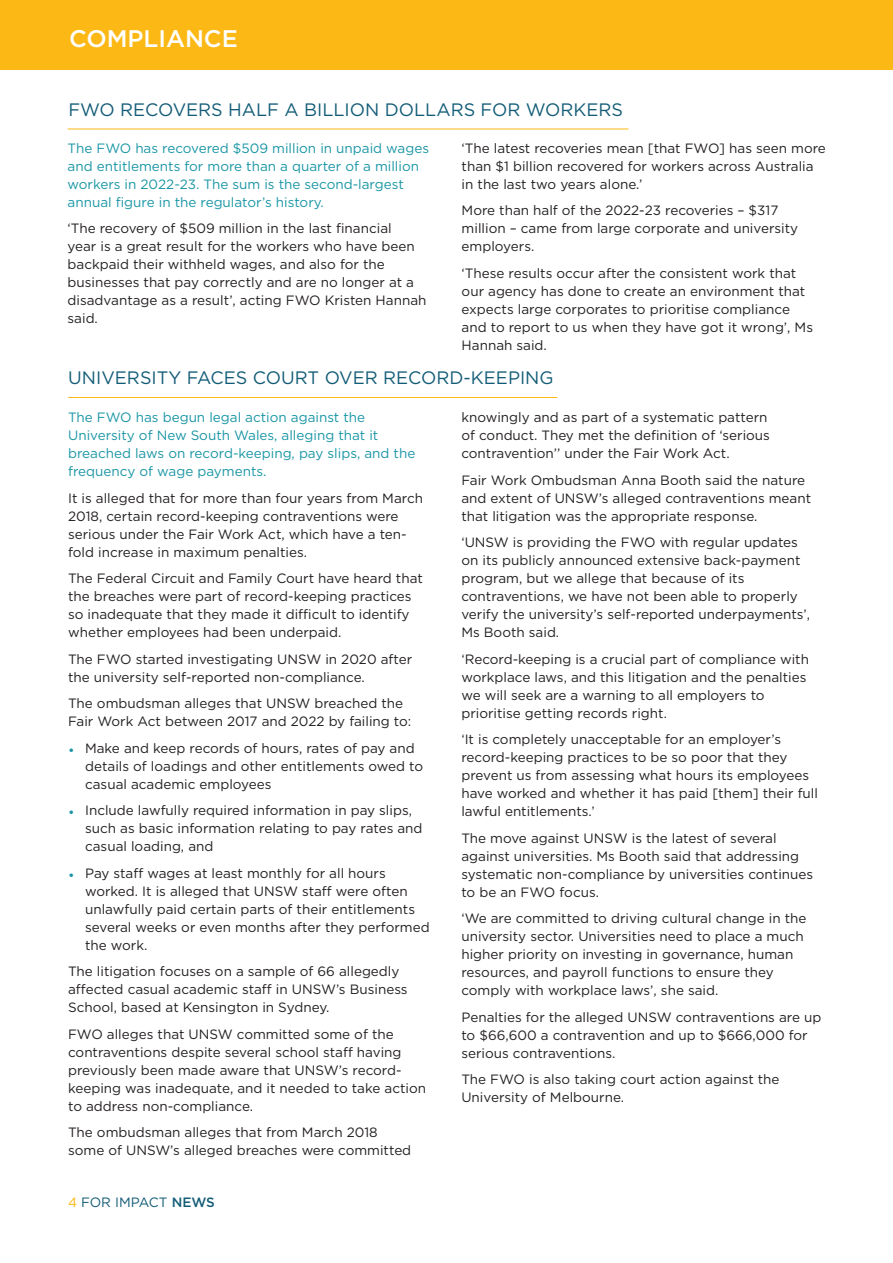
<style>
.page{position:relative;width:893px;height:1263px;background:#fff}
.page>*{position:absolute;margin:0;border:0;box-sizing:border-box;transform-origin:0 0}
.t1{font:500 24px "Gotham";color:#fff}
.t2{font:18px "Gotham";color:#135c77}
.t3{font:13.5px/18px "Gotham";color:#231f20}
.t4{font:13.5px/18px "Gotham";color:#1a96a5}
.t5{font:13.5px "Gotham";color:#135c77}
.s1{color:#1a96a5}
.s2{color:#fcb814}
.s3{font-weight:500}
</style>
<div class="page">
<hr style="left:68px;top:397px;width:489px;height:1px;background:#fcb814">
<div style="left:0;top:0;width:893px;height:70px;background:#fcb814"></div>
<hr style="left:68px;top:129px;width:560px;height:1px;background:#fcb814">
<h1 class="t1" style="left:69px;top:23px;width:170px">COMPLIANCE</h1>
<h2 class="t2" style="left:68px;top:98px;width:556px">FWO RECOVERS HALF A BILLION DOLLARS FOR WORKERS</h2>
<p class="t4" style="left:68px;top:139px;width:363px">The FWO has recovered $509 million in unpaid wages and entitlements for more than a quarter of a million workers in 2022-23. The sum is the second-largest annual figure in the regulator’s history.</p>
<p class="t3" style="left:68px;top:219px;width:360px">‘The recovery of $509 million in the last financial<br>year is a great result for the workers who have been backpaid their withheld wages, and also for the businesses that pay correctly and are no longer at a disadvantage as a result’, acting FWO Kristen Hannah said.</p>
<p class="t3" style="left:462px;top:139px;width:366px">‘The latest recoveries mean [that FWO] has seen more than $1 billion recovered for workers across Australia in the last two years alone.’</p>
<p class="t3" style="left:462px;top:201px;width:338px">More than half of the 2022-23 recoveries – $317 million – came from large corporate and university employers.</p>
<p class="t3" style="left:462px;top:264px;width:353px">‘These results occur after the consistent work that our agency has done to create an environment that expects large corporates to prioritise compliance and to report to us when they have got it wrong’, Ms Hannah said.</p>
<h2 class="t2" style="left:68px;top:366px;width:487px">UNIVERSITY FACES COURT OVER RECORD-KEEPING</h2>
<p class="t4" style="left:68px;top:408px;width:349px">The FWO has begun legal action against the University of New South Wales, alleging that it breached laws on record-keeping, pay slips, and the frequency of wage payments.</p>
<p class="t3" style="left:68px;top:489px;width:356px">It is alleged that for more than four years from March 2018, certain record-keeping contraventions were serious under the Fair Work Act, which have a ten&shy;fold increase in maximum penalties.</p>
<p class="t3" style="left:68px;top:569px;width:356px">The Federal Circuit and Family Court have heard that the breaches were part of record-keeping practices so inadequate that they made it difficult to identify whether employees had been underpaid.</p>
<p class="t3" style="left:68px;top:650px;width:346px">The FWO started investigating UNSW in 2020 after the university self-reported non-compliance.</p>
<p class="t3" style="left:68px;top:694px;width:345px">The ombudsman alleges that UNSW breached the<br>Fair Work Act between 2017 and 2022 by failing to:</p>
<p class="t3" style="left:85px;top:739px;width:339px;text-indent:-17px"><span class="s1">•</span> Make and keep records of hours, rates of pay and details of loadings and other entitlements owed to casual academic employees</p>
<p class="t3" style="left:85px;top:801px;width:339px;text-indent:-17px"><span class="s1">•</span> Include lawfully required information in pay slips, such as basic information relating to pay rates and casual loading, and</p>
<p class="t3" style="left:85px;top:864px;width:346px;text-indent:-17px"><span class="s1">•</span> Pay staff wages at least monthly for all hours worked. It is alleged that UNSW staff were often unlawfully paid certain parts of their entitlements several weeks or even months after they performed the work.</p>
<p class="t3" style="left:68px;top:962px;width:341px">The litigation focuses on a sample of 66 allegedly affected casual academic staff in UNSW’s Business<br>School, based at Kensington in Sydney.</p>
<p class="t3" style="left:68px;top:1025px;width:359px">FWO alleges that UNSW committed some of the contraventions despite several school staff having previously been made aware that UNSW’s record&shy;keeping was inadequate, and it needed to take action to address non-compliance.</p>
<p class="t3" style="left:68px;top:1123px;width:345px">The ombudsman alleges that from March 2018 some of UNSW’s alleged breaches were committed</p>
<p class="t5" style="left:68px;top:1193px;width:148px"><span class="s2">4</span> FOR IMPACT <span class="s3">NEWS</span></p>
<p class="t3" style="left:461px;top:408px;width:310px">knowingly and as part of a systematic pattern of conduct. They met the definition of ‘serious contravention’’ under the Fair Work Act.</p>
<p class="t3" style="left:461px;top:470px;width:351px">Fair Work Ombudsman Anna Booth said the nature and extent of UNSW’s alleged contraventions meant that litigation was the appropriate response.</p>
<p class="t3" style="left:461px;top:533px;width:350px">‘UNSW is providing the FWO with regular updates on its publicly announced extensive back-payment program, but we allege that because of its contraventions, we have not been able to properly verify the university’s self-reported underpayments’, Ms Booth said.</p>
<p class="t3" style="left:461px;top:649px;width:349px">‘Record-keeping is a crucial part of compliance with workplace laws, and this litigation and the penalties we will seek are a warning to all employers to prioritise getting records right.</p>
<p class="t3" style="left:461px;top:730px;width:358px">‘It is completely unacceptable for an employer’s record-keeping practices to be so poor that they prevent us from assessing what hours its employees have worked and whether it has paid [them] their full lawful entitlements.’</p>
<p class="t3" style="left:461px;top:828px;width:353px">The move against UNSW is the latest of several against universities. Ms Booth said that addressing systematic non-compliance by universities continues to be an FWO focus.</p>
<p class="t3" style="left:461px;top:909px;width:347px">‘We are committed to driving cultural change in the university sector. Universities need to place a much higher priority on investing in governance, human resources, and payroll functions to ensure they comply with workplace laws’, she said.</p>
<p class="t3" style="left:461px;top:1007px;width:361px">Penalties for the alleged UNSW contraventions are up to $66,600 a contravention and up to $666,000 for serious contraventions.</p>
<p class="t3" style="left:461px;top:1070px;width:320px">The FWO is also taking court action against the<br>University of Melbourne.</p>
</div>
